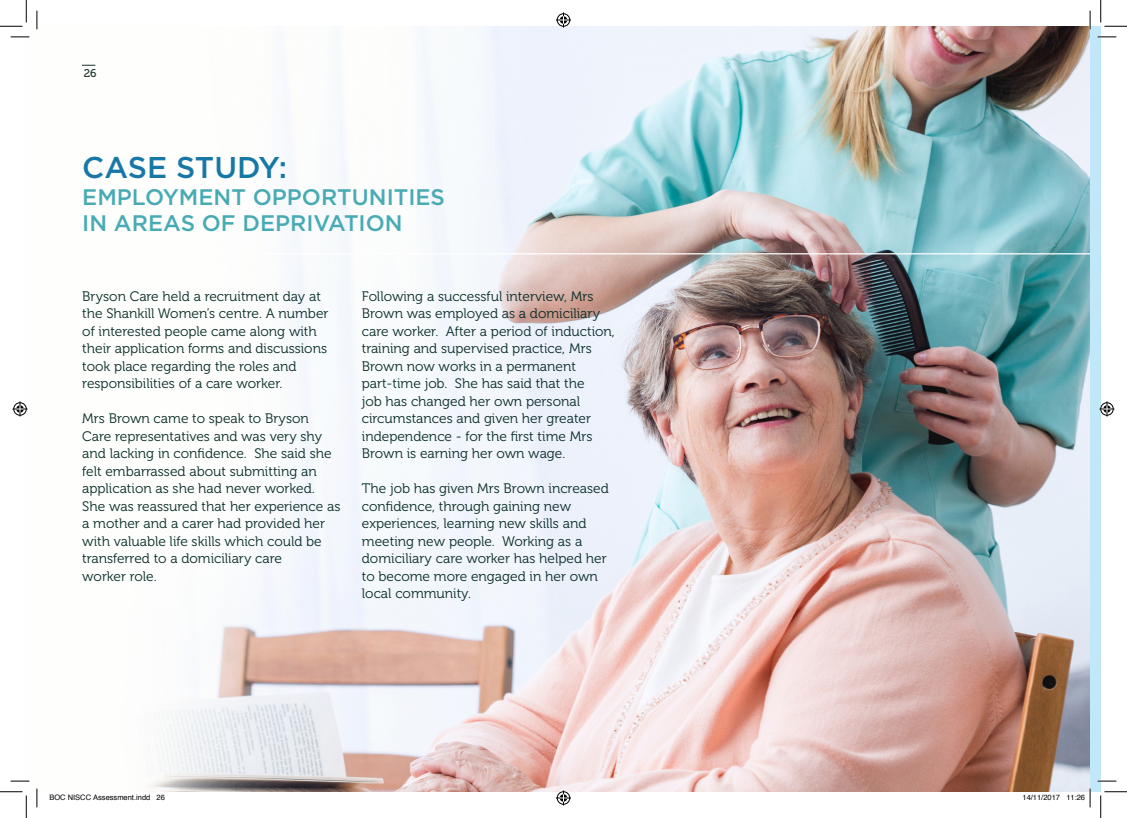
<style>
.page{position:relative;width:1127px;height:818px;background:#fff}
.page>*{position:absolute;margin:0;border:0;box-sizing:border-box;transform-origin:0 0}
.Headline{font:500 30px "Gotham";color:#1777a6}
.Sub_Header{font:500 22.5px/26.2px "Gotham";color:#48abb4}
.Body_Copy{font:13.75px/17.5px "Museo 300";color:#072b26}
.t1{font:11.25px "Museo 500";color:#1a302a}
.t2{font:7.5px "Helvetica";color:#000}
</style>
<div class="page">
<img style="left:29px;top:26px;width:1060px;height:766px">
<div style="left:1089px;top:26px;width:11px;height:766px;background:#c1e8f8"></div>
<svg style="left:82px;top:65px;width:13px;height:1px"></svg>
<hr style="left:26px;top:253px;width:1063px;height:1px;background:#fff">
<svg style="left:11px;top:36px;width:18px;height:2px"></svg>
<svg style="left:1097px;top:36px;width:18px;height:2px"></svg>
<svg style="left:11px;top:780px;width:18px;height:2px"></svg>
<svg style="left:1097px;top:780px;width:18px;height:2px"></svg>
<svg style="left:36px;top:11px;width:2px;height:18px"></svg>
<svg style="left:36px;top:788px;width:2px;height:19px"></svg>
<svg style="left:1088px;top:11px;width:2px;height:18px"></svg>
<svg style="left:0;top:0;width:27px;height:27px"></svg>
<svg style="left:0;top:791px;width:27px;height:27px"></svg>
<svg style="left:1100px;top:0;width:26px;height:27px"></svg>
<svg style="left:1100px;top:791px;width:26px;height:27px"></svg>
<svg style="left:556px;top:13px;width:15px;height:15px"></svg>
<svg style="left:556px;top:790px;width:15px;height:15px"></svg>
<svg style="left:13px;top:401px;width:15px;height:15px"></svg>
<svg style="left:1099px;top:401px;width:15px;height:15px"></svg>
<svg style="left:1066px;top:788px;width:24px;height:19px"></svg>
<p class="t1" style="left:84px;top:67px;width:14px">26</p>
<p class="Headline" style="left:82px;top:151px;width:206px">CASE STUDY:</p>
<p class="Sub_Header" style="left:82px;top:183px;width:364px">EMPLOYMENT OPPORTUNITIES<br>IN AREAS OF DEPRIVATION</p>
<p class="Body_Copy" style="left:82px;top:287px;width:248px">Bryson Care held a recruitment day at the Shankill Women’s centre. A number of interested people came along with their application forms and discussions took place regarding the roles and responsibilities of a care worker.</p>
<p class="Body_Copy" style="left:82px;top:410px;width:260px">Mrs Brown came to speak to Bryson Care representatives and was very shy and lacking in confidence. She said she felt embarrassed about submitting an application as she had never worked.<br>She was reassured that her experience as a mother and a carer had provided her with valuable life skills which could be transferred to a domiciliary care</p>
<p class="Body_Copy" style="left:82px;top:567px;width:76px">worker role.</p>
<p class="Body_Copy" style="left:362px;top:287px;width:254px">Following a successful interview, Mrs Brown was employed as a domiciliary care worker. After a period of induction, training and supervised practice, Mrs Brown now works in a permanent part-time job. She has said that the<br>job has changed her own personal circumstances and given her greater independence - for the first time Mrs Brown is earning her own wage.</p>
<p class="Body_Copy" style="left:362px;top:480px;width:248px">The job has given Mrs Brown increased confidence, through gaining new experiences, learning new skills and meeting new people. Working as a domiciliary care worker has helped her to become more engaged in her own local community.</p>
<p class="t2" style="left:49px;top:791px;width:117px">BOC NISCC Assessment.indd 26</p>
<p class="t2" style="left:1022px;top:791px;width:64px">14/11/2017 11:26</p>
</div>
